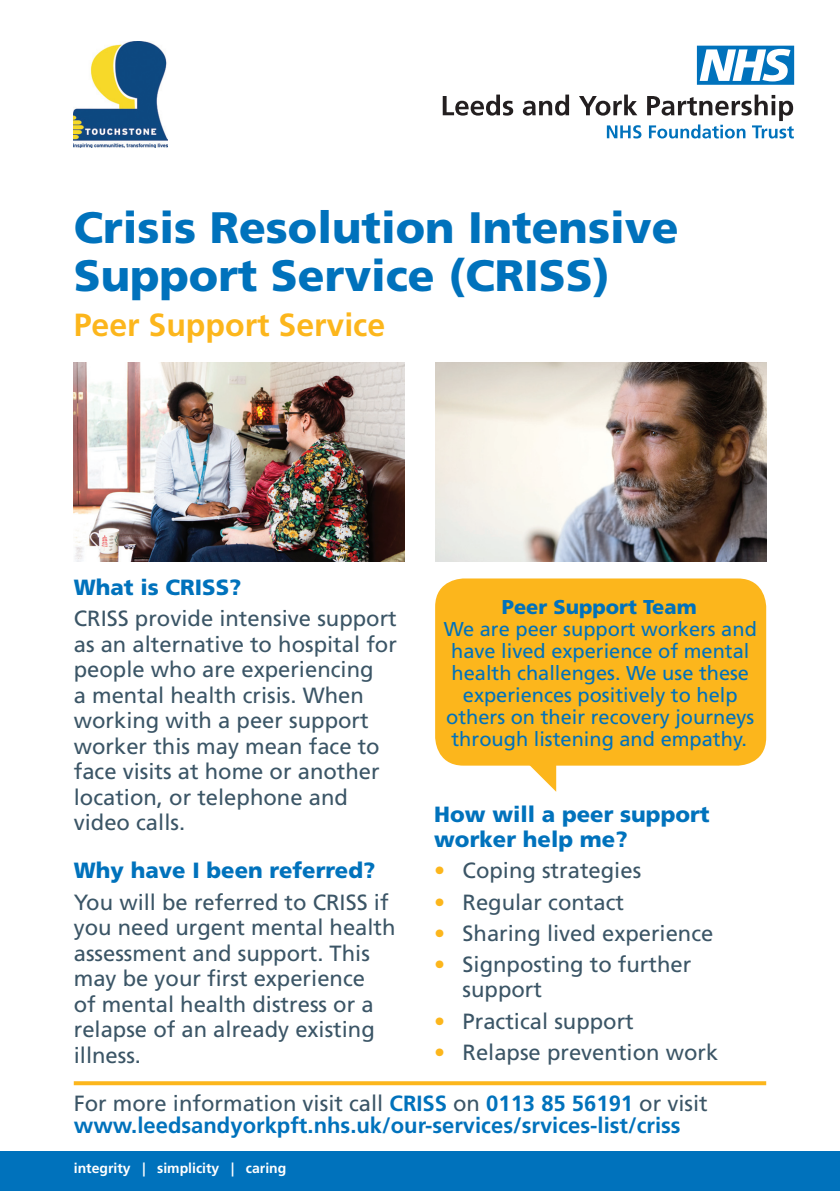
<style>
.page{position:relative;width:840px;height:1191px;background:#fff}
.page>*{position:absolute;margin:0;border:0;box-sizing:border-box;transform-origin:0 0}
.t1{font:900 44px/48px "Frutiger LT Std";color:#0072bc}
.t2{font:700 32px "Frutiger LT Std";color:#fcb61c}
.t3{font:22px/25.6px "Frutiger LT Std";color:#3b5566}
.t4{font:700 22px/22px "Frutiger LT Std";color:#0072bc}
.t5{font:900 22px/25.6px "Frutiger LT Std";color:#0072bc}
.t6{font:20px/22px "Frutiger LT Std";color:#0072bc;text-align:center}
.t7{font:900 20px "Frutiger LT Std";color:#0072bc}
.t8{font:700 14px "Frutiger LT Std";color:#fff}
.s1{color:#fcb61c}
.s2{font-weight:400;color:#3b5566}
</style>
<div class="page">
<div style="left:0;top:1151px;width:839px;height:40px;background:#0072bc"></div>
<img style="left:74px;top:41px;width:94px;height:106px">
<img style="left:74px;top:363px;width:330px;height:198px">
<img style="left:435px;top:363px;width:330px;height:198px">
<svg style="left:442px;top:95px;width:351px;height:43px"></svg>
<svg style="left:696px;top:46px;width:97px;height:39px"></svg>
<div style="left:435px;top:578px;width:330px;height:187px;background:#fcb61c;border-radius:28px"></div>
<svg style="left:526px;top:765px;width:30px;height:26px"></svg>
<svg style="left:74px;top:1081px;width:691px;height:4px;background:#fcba29"></svg>
<p class="t1" style="left:74px;top:203px;width:606px">Crisis Resolution Intensive<br>Support Service (CRISS)</p>
<p class="t2" style="left:74px;top:306px;width:313px">Peer Support Service</p>
<p class="t5" style="left:74px;top:574px;width:169px">What is CRISS?</p>
<p class="t3" style="left:74px;top:606px;width:324px">CRISS provide intensive support as an alternative to hospital for people who are experiencing<br>a mental health crisis. When working with a peer support worker this may mean face to face visits at home or another location, or telephone and video calls.</p>
<p class="t5" style="left:74px;top:858px;width:303px">Why have I been referred?</p>
<p class="t3" style="left:74px;top:889px;width:323px">You will be referred to CRISS if you need urgent mental health assessment and support. This may be your first experience<br>of mental health distress or a relapse of an already existing illness.</p>
<p class="t7" style="left:501px;top:594px;width:196px">Peer Support Team</p>
<p class="t6" style="left:443px;top:617px;width:314px">We are peer support workers and have lived experience of mental health challenges. We use these experiences positively to help others on their recovery journeys through listening and empathy.</p>
<p class="t5" style="left:434px;top:801px;width:277px">How will a peer support worker help me?</p>
<p class="t3" style="left:434px;top:858px;width:208px"><span class="s1">•</span> Coping strategies</p>
<p class="t3" style="left:434px;top:889px;width:191px"><span class="s1">•</span> Regular contact</p>
<p class="t3" style="left:434px;top:920px;width:280px"><span class="s1">•</span> Sharing lived experience</p>
<p class="t3" style="left:462px;top:951px;width:230px;text-indent:-28px"><span class="s1">•</span> Signposting to further support</p>
<p class="t3" style="left:434px;top:1008px;width:201px"><span class="s1">•</span> Practical support</p>
<p class="t3" style="left:434px;top:1039px;width:285px"><span class="s1">•</span> Relapse prevention work</p>
<p class="t4" style="left:74px;top:1092px;width:635px"><span class="s2">For more information visit call</span> CRISS <span class="s2">on</span> 0113 85 56191 <span class="s2">or visit </span>www.leedsandyorkpft.nhs.uk/our-services/srvices-list/criss</p>
<p class="t8" style="left:74px;top:1160px;width:214px">integrity | simplicity | caring</p>
</div>
